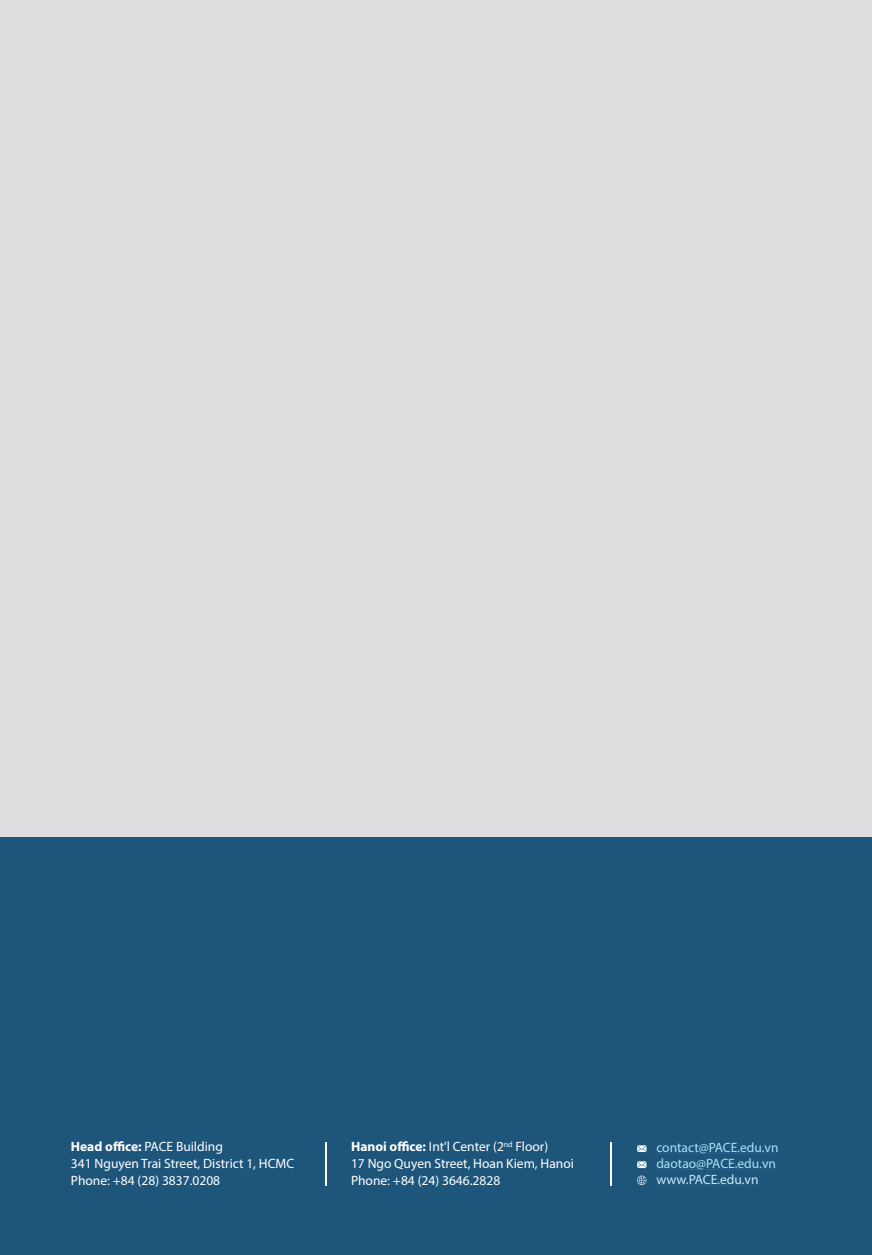
<style>
.page{position:relative;width:872px;height:1255px;background:#fff}
.page>*{position:absolute;margin:0;border:0;box-sizing:border-box;transform-origin:0 0}
.t1{font:13.5px/17px "Myriad Pro";color:#fff}
.t2{font:13.5px/16.2px "Myriad Pro";color:#aae0f9}
.t3{font:13.5px "Myriad Pro";color:#c6eafa}
.s1{font-weight:700}
</style>
<div class="page">
<div style="left:0;top:0;width:872px;height:836px;background:#dcdddf"></div>
<div style="left:0;top:837px;width:872px;height:417px;background:#1e567b"></div>
<hr style="left:325px;top:1142px;width:1px;height:43px;background:#fff">
<hr style="left:610px;top:1142px;width:1px;height:43px;background:#fff">
<hr style="left:656px;top:1152px;width:122px;height:1px;background:#3853a3">
<hr style="left:656px;top:1168px;width:120px;height:1px;background:#3853a3">
<hr style="left:656px;top:1185px;width:102px;height:1px;background:#3853a3">
<svg style="left:637px;top:1145px;width:9px;height:6px"></svg>
<svg style="left:637px;top:1161px;width:9px;height:6px"></svg>
<svg style="left:637px;top:1175px;width:9px;height:9px"></svg>
<p class="t1" style="left:71px;top:1137px;width:225px"><span class="s1">Head office:</span> PACE Building<br>341 Nguyen Trai Street, District 1, HCMC<br>Phone: +84 (28) 3837.0208</p>
<p class="t1" style="left:351px;top:1137px;width:224px"><span class="s1">Hanoi office:</span> Int'l Center (2<sup>nd</sup> Floor)<br>17 Ngo Quyen Street, Hoan Kiem, Hanoi<br>Phone: +84 (24) 3646.2828</p>
<p class="t2" style="left:656px;top:1138px;width:124px">contact@PACE.edu.vn daotao@PACE.edu.vn</p>
<p class="t3" style="left:656px;top:1171px;width:104px">www.PACE.edu.vn</p>
</div>
